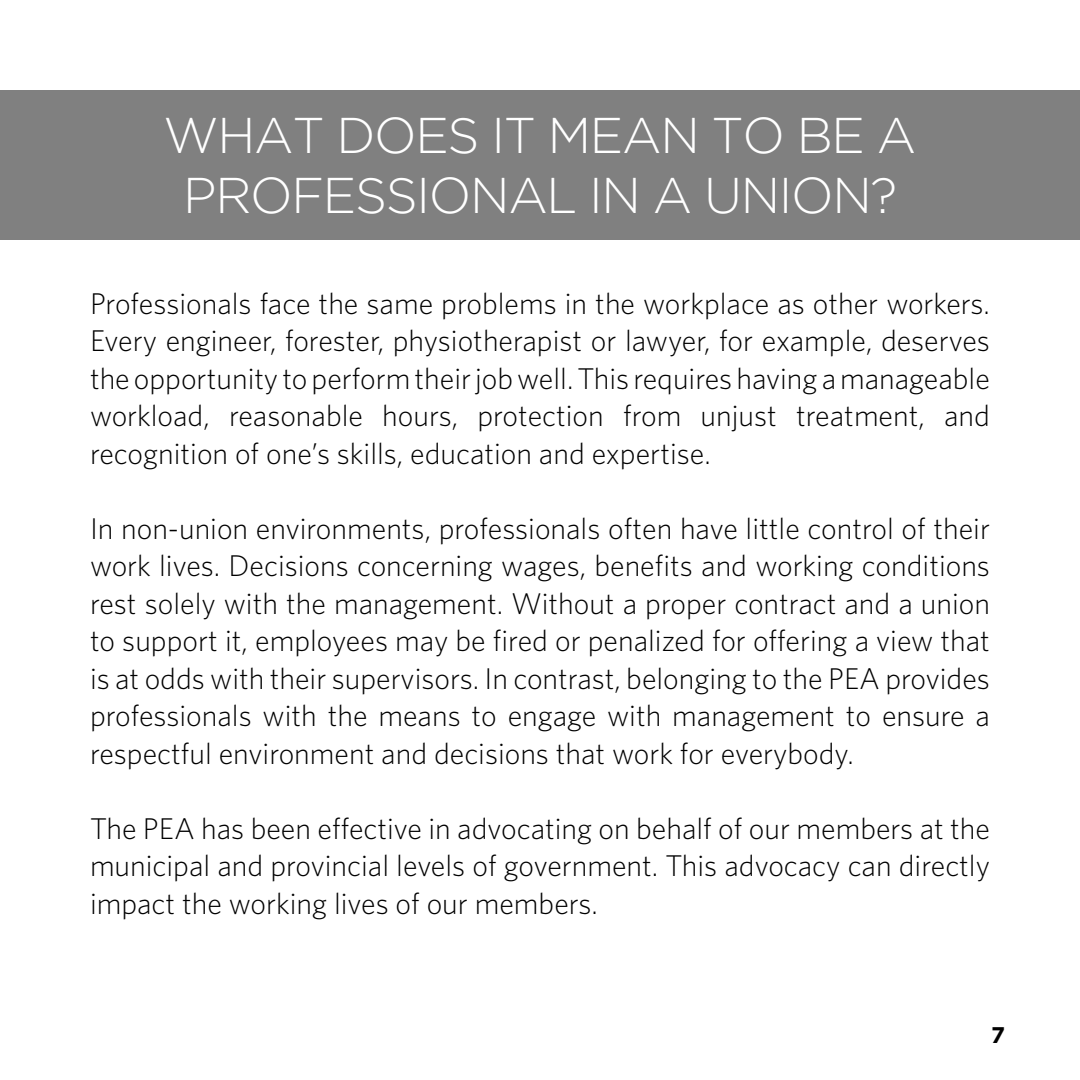
<style>
.page{position:relative;width:1080px;height:1080px;background:#fff}
.page>*{position:absolute;margin:0;border:0;box-sizing:border-box;transform-origin:0 0}
.t1{font:300 50px/60px "Gotham";letter-spacing:-.025em;color:#fff;text-align:center}
.t2{font:300 30px/37.5px "Whitney";color:#000;text-align:justify}
.t3{font:700 22.5px "Gotham";color:#000}
</style>
<div class="page">
<div style="left:0;top:90px;width:1080px;height:150px;background:#808080"></div>
<h1 class="t1" style="left:164px;top:105px;width:754px">WHAT DOES IT MEAN TO BE A<br>PROFESSIONAL IN A UNION?</h1>
<p class="t2" style="left:90px;top:284px;width:901px">Professionals face the same problems in the workplace as other workers.<br>Every engineer, forester, physiotherapist or lawyer, for example, deserves the opportunity to perform their job well. This requires having a manageable workload, reasonable hours, protection from unjust treatment, and recognition of one’s skills, education and expertise.</p>
<p class="t2" style="left:90px;top:509px;width:902px">In non-union environments, professionals often have little control of their work lives. Decisions concerning wages, benefits and working conditions rest solely with the management. Without a proper contract and a union to support it, employees may be fired or penalized for offering a view that is at odds with their supervisors. In contrast, belonging to the PEA provides professionals with the means to engage with management to ensure a respectful environment and decisions that work for everybody.</p>
<p class="t2" style="left:90px;top:809px;width:902px">The PEA has been effective in advocating on behalf of our members at the municipal and provincial levels of government. This advocacy can directly impact the working lives of our members.</p>
<p class="t3" style="left:991px;top:1022px;width:15px">7</p>
</div>
